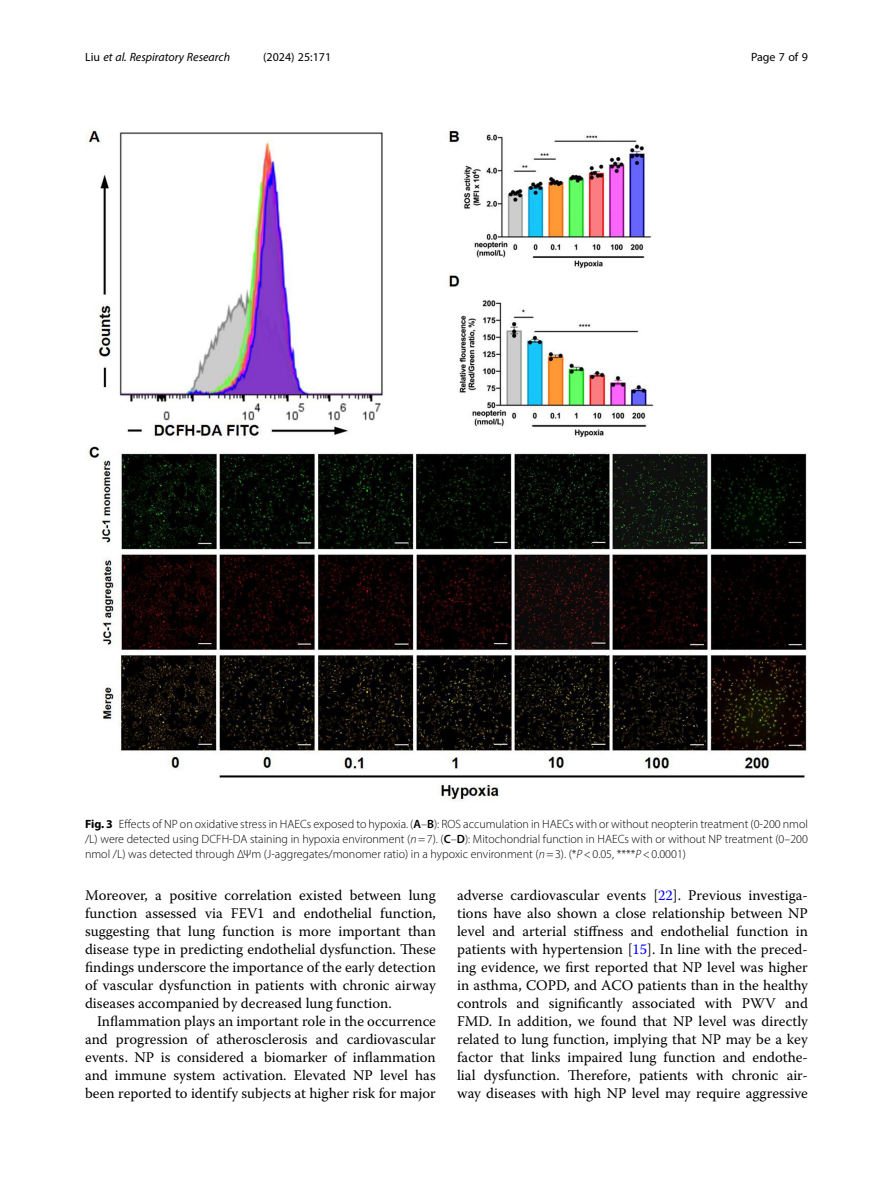
<style>
.page{position:relative;width:893px;height:1191px;background:#fff}
.page>*{position:absolute;margin:0;border:0;box-sizing:border-box;transform-origin:0 0}
.Body_Text_Indent{font:14.7px/18px "Warnock Pro";color:#000;text-align:justify}
.Figure_Caption{font:300 12px/15px "Myriad Pro";color:#000;text-align:justify}
.t1{font:italic 12px "Myriad Pro";color:#000}
.t2{font:12px "Myriad Pro";color:#000}
.s1{font-style:normal}
.s2{font-weight:700}
.s3{font-weight:600}
.s4{font-style:italic}
.s5{color:#00f}
</style>
<div class="page">
<img style="left:86px;top:129px;width:721px;height:672px">
<p class="t1" style="left:85px;top:50px;width:147px"><span class="s1">Liu</span> et al. Respiratory Research</p>
<p class="t2" style="left:263px;top:50px;width:70px">(2024) 25:171</p>
<p class="t2" style="left:751px;top:50px;width:58px">Page 7 of 9</p>
<p class="Figure_Caption" style="left:85px;top:816px;width:724px"><span class="s2">Fig. 3</span> Effects of NP on oxidative stress in HAECs exposed to hypoxia. (<span class="s3">A</span>–<span class="s3">B</span>): ROS accumulation in HAECs with or without neopterin treatment (0-200 nmol /L) were detected using DCFH-DA staining in hypoxia environment (<span class="s4">n</span>=7). (<span class="s3">C</span>–<span class="s3">D</span>): Mitochondrial function in HAECs with or without NP treatment (0–200 nmol /L) was detected through ΔΨm (J-aggregates/monomer ratio) in a hypoxic environment (<span class="s4">n</span>=3). (*<span class="s4">P</span>&lt;0.05, ****<span class="s4">P</span>&lt;0.0001)</p>
<p class="Body_Text_Indent" style="left:85px;top:886px;width:352px">Moreover, a positive correlation existed between lung function assessed via FEV1 and endothelial function, suggesting that lung function is more important than disease type in predicting endothelial dysfunction. These findings underscore the importance of the early detection of vascular dysfunction in patients with chronic airway diseases accompanied by decreased lung function.</p>
<p class="Body_Text_Indent" style="left:85px;top:1012px;width:352px;text-indent:12px">Inflammation plays an important role in the occurrence and progression of atherosclerosis and cardiovascular events. NP is considered a biomarker of inflammation and immune system activation. Elevated NP level has been reported to identify subjects at higher risk for major</p>
<p class="Body_Text_Indent" style="left:457px;top:886px;width:352px">adverse cardiovascular events [<span class="s5">22</span>]. Previous investiga&shy;tions have also shown a close relationship between NP level and arterial stiffness and endothelial function in patients with hypertension [<span class="s5">15</span>]. In line with the preced&shy;ing evidence, we first reported that NP level was higher in asthma, COPD, and ACO patients than in the healthy controls and significantly associated with PWV and FMD. In addition, we found that NP level was directly related to lung function, implying that NP may be a key factor that links impaired lung function and endothe&shy;lial dysfunction. Therefore, patients with chronic air&shy;way diseases with high NP level may require aggressive</p>
</div>
